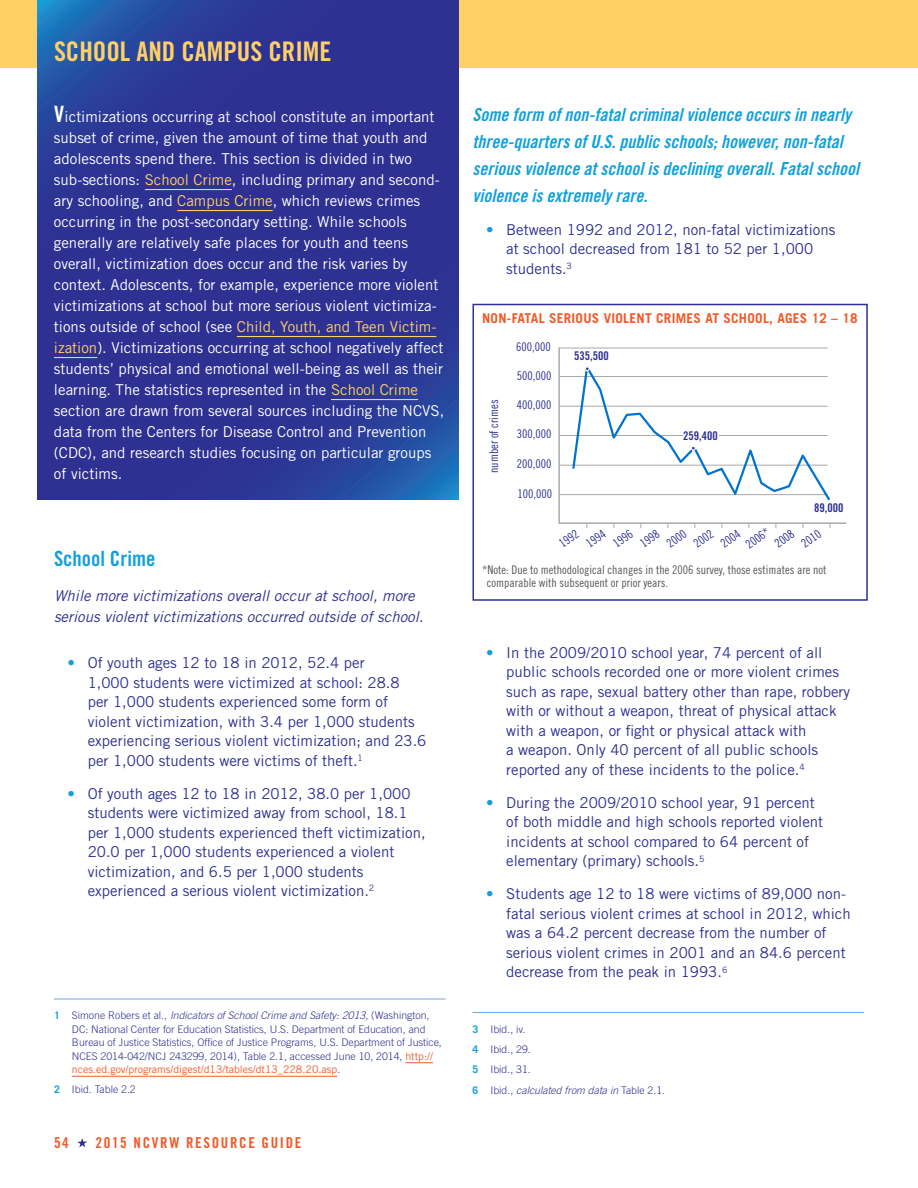
<style>
.page{position:relative;width:918px;height:1188px;background:#fff}
.page>*{position:absolute;margin:0;border:0;box-sizing:border-box;transform-origin:0 0}
.t1{font:27px "Trade Gothic LT Std Bd Cn 20";color:#fed066}
.t2{font:21px "Trade Gothic LT Std Bd Cn 20";color:#12a0db}
.t3{font:18px/27px "Trade Gothic LT Std Bd Cn 20 Obl";color:#12a0db}
.t4{font:15px/19.5px "Trade Gothic LT Std";color:#2e3092}
.t5{font:15px/21px "Trade Gothic LT Std";color:#fff}
.t6{font:italic 15px/21px "Trade Gothic LT Std";color:#2e3092}
.t7{font:15px "Trade Gothic LT Std Bd Cn 20";letter-spacing:.11em;color:#f15929}
.t8{font:700 13.5px "Trade Gothic LT Std";letter-spacing:.02em;color:#f15929}
.t9{font:12px/13.5px "Trade Gothic LT Std Cn 18";color:#57585a}
.t10{font:12px "Trade Gothic LT Std Cn 18";color:#2e3092}
.t11{font:12px "Trade Gothic LT Std Bd Cn 20";color:#2e3092}
.t12{font:300 10.5px/13.5px "Trade Gothic LT Std";color:#2e3092}
.s1{font-family:"Trade Gothic LT Std Bd Cn 20";font-size:22.5px}
.s2{color:#fed066}
.s3{color:#12a0db}
.s4{font-weight:700;color:#12a0db}
.s5{font-style:italic}
.s6{font-weight:400;color:#f15929}
</style>
<div class="page">
<svg style="left:77px;top:1138px;width:10px;height:10px"></svg>
<div style="left:0;top:0;width:918px;height:68px;background:#fed066"></div>
<svg style="left:37px;top:0;width:421px;height:500px;background:#2c3594"></svg>
<hr style="left:145px;top:189px;width:87px;height:1px;background:#fed066">
<hr style="left:177px;top:210px;width:96px;height:1px;background:#fed066">
<hr style="left:237px;top:336px;width:199px;height:1px;background:#fed066">
<hr style="left:54px;top:357px;width:43px;height:1px;background:#fed066">
<hr style="left:331px;top:399px;width:87px;height:1px;background:#fed066">
<hr style="left:54px;top:999px;width:392px;height:1px;background:#6fa7e3">
<svg style="left:405px;top:1062px;width:28px;height:1px"></svg>
<hr style="left:72px;top:1076px;width:265px;height:1px;background:#f15929">
<hr style="left:472px;top:1012px;width:392px;height:1px;background:#6fa7e3">
<div style="left:472px;top:304px;width:396px;height:297px;border:2px solid #2e3092"></div>
<svg style="left:558px;top:347px;width:289px;height:178px"></svg>
<hr style="left:560px;top:348px;width:268px;height:1px;background:#a8a9ad">
<hr style="left:560px;top:465px;width:268px;height:1px;background:#a8a9ad">
<hr style="left:560px;top:406px;width:268px;height:1px;background:#a8a9ad">
<hr style="left:560px;top:376px;width:268px;height:1px;background:#a8a9ad">
<hr style="left:560px;top:435px;width:268px;height:1px;background:#a8a9ad">
<hr style="left:560px;top:494px;width:268px;height:1px;background:#a8a9ad">
<div style="left:814px;top:504px;width:29px;height:11px;background:#fff"></div>
<div style="left:574px;top:351px;width:36px;height:12px;background:#fff"></div>
<svg style="left:571px;top:365px;width:261px;height:137px"></svg>
<p class="t1" style="left:54px;top:35px;width:279px">SCHOOL AND CAMPUS CRIME</p>
<p class="t5" style="left:54px;top:106px;width:392px"><span class="s1">V</span>ictimizations occurring at school constitute an important subset of crime, given the amount of time that youth and adolescents spend there. This section is divided in two sub-sections: <span class="s2">School Crime</span>, including primary and second&shy;ary schooling, and <span class="s2">Campus Crime</span>, which reviews crimes occurring in the post-secondary setting. While schools generally are relatively safe places for youth and teens overall, victimization does occur and the risk varies by context. Adolescents, for example, experience more violent victimizations at school but more serious violent victimiza&shy;tions outside of school (see <span class="s2">Child, Youth, and Teen Victim&shy;ization</span>). Victimizations occurring at school negatively affect students’ physical and emotional well-being as well as their learning. The statistics represented in the <span class="s2">School Crime </span>section are drawn from several sources including the NCVS, data from the Centers for Disease Control and Prevention (CDC), and research studies focusing on particular groups of victims.</p>
<p class="t2" style="left:54px;top:546px;width:103px">School Crime</p>
<p class="t6" style="left:54px;top:585px;width:371px">While more victimizations overall occur at school, more serious violent victimizations occurred outside of school.</p>
<p class="t4" style="left:88px;top:653px;width:340px;text-indent:-20px"><span class="s3">•</span> Of youth ages 12 to 18 in 2012, 52.4 per<br>1,000 students were victimized at school: 28.8<br>per 1,000 students experienced some form of violent victimization, with 3.4 per 1,000 students experiencing serious violent victimization; and 23.6 per 1,000 students were victims of theft.<sup>1</sup></p>
<p class="t4" style="left:88px;top:783px;width:339px;text-indent:-20px"><span class="s3">•</span> Of youth ages 12 to 18 in 2012, 38.0 per 1,000 students were victimized away from school, 18.1 per 1,000 students experienced theft victimization, 20.0 per 1,000 students experienced a violent victimization, and 6.5 per 1,000 students experienced a serious violent victimization.<sup>2</sup></p>
<p class="t12" style="left:72px;top:1009px;width:371px;text-indent:-18px"><span class="s4">1</span> Simone Robers et al., <span class="s5">Indicators of School Crime and Safety: 2013,</span> (Washington, DC: National Center for Education Statistics, U.S. Department of Education, and Bureau of Justice Statistics, Office of Justice Programs, U.S. Department of Justice, NCES 2014-042/NCJ 243299, 2014), Table 2.1, accessed June 10, 2014, <span class="s6">http:// nces.ed.gov/programs/digest/d13/tables/dt13_228.20.asp</span>.</p>
<p class="t12" style="left:54px;top:1083px;width:83px"><span class="s4">2</span> Ibid. Table 2.2</p>
<p class="t7" style="left:54px;top:1133px;width:16px">54</p>
<p class="t7" style="left:95px;top:1133px;width:208px">2015 NCVRW RESOURCE GUIDE</p>
<p class="t3" style="left:472px;top:101px;width:388px">Some form of non-fatal criminal violence occurs in nearly three-quarters of U.S. public schools; however, non-fatal serious violence at school is declining overall. Fatal school violence is extremely rare.</p>
<p class="t4" style="left:506px;top:220px;width:331px;text-indent:-20px"><span class="s3">•</span> Between 1992 and 2012, non-fatal victimizations at school decreased from 181 to 52 per 1,000 students.<sup>3</sup></p>
<p class="t8" style="left:482px;top:310px;width:377px">NON-FATAL SERIOUS VIOLENT CRIMES AT SCHOOL, AGES 12 – 18</p>
<p class="t10" style="left:487px;top:473px;width:75px;rotate:-90deg">number of crimes</p>
<p class="t10" style="left:516px;top:340px;width:36px">600,000</p>
<p class="t10" style="left:517px;top:369px;width:36px">500,000</p>
<p class="t10" style="left:517px;top:398px;width:36px">400,000</p>
<p class="t10" style="left:517px;top:427px;width:36px">300,000</p>
<p class="t10" style="left:517px;top:457px;width:36px">200,000</p>
<p class="t10" style="left:517px;top:486px;width:36px">100,000</p>
<p class="t11" style="left:574px;top:348px;width:36px">535,500</p>
<p class="t11" style="left:683px;top:428px;width:36px">259,400</p>
<p class="t11" style="left:814px;top:501px;width:31px">89,000</p>
<p class="t10" style="left:556px;top:539px;width:23px;rotate:-36deg">1992</p>
<p class="t10" style="left:637px;top:539px;width:23px;rotate:-36deg">1998</p>
<p class="t10" style="left:664px;top:539px;width:23px;rotate:-36deg">2000</p>
<p class="t10" style="left:691px;top:539px;width:23px;rotate:-36deg">2002</p>
<p class="t10" style="left:718px;top:539px;width:23px;rotate:-36deg">2004</p>
<p class="t10" style="left:743px;top:540px;width:28px;rotate:-36deg">2006*</p>
<p class="t10" style="left:772px;top:539px;width:23px;rotate:-36deg">2008</p>
<p class="t9" style="left:487px;top:563px;width:341px;text-indent:-5px">*Note: Due to methodological changes in the 2006 survey, those estimates are not comparable with subsequent or prior years.</p>
<p class="t10" style="left:799px;top:539px;width:23px;rotate:-36deg">2010</p>
<p class="t10" style="left:583px;top:539px;width:23px;rotate:-36deg">1994</p>
<p class="t10" style="left:610px;top:539px;width:23px;rotate:-36deg">1996</p>
<p class="t4" style="left:506px;top:643px;width:346px;text-indent:-20px"><span class="s3">•</span> In the 2009/2010 school year, 74 percent of all public schools recorded one or more violent crimes such as rape, sexual battery other than rape, robbery with or without a weapon, threat of physical attack with a weapon, or fight or physical attack with<br>a weapon. Only 40 percent of all public schools reported any of these incidents to the police.<sup>4</sup></p>
<p class="t4" style="left:506px;top:793px;width:319px;text-indent:-20px"><span class="s3">•</span> During the 2009/2010 school year, 91 percent of both middle and high schools reported violent incidents at school compared to 64 percent of elementary (primary) schools.<sup>5</sup></p>
<p class="t4" style="left:506px;top:884px;width:346px;text-indent:-20px"><span class="s3">•</span> Students age 12 to 18 were victims of 89,000 non&shy;fatal serious violent crimes at school in 2012, which was a 64.2 percent decrease from the number of serious violent crimes in 2001 and an 84.6 percent decrease from the peak in 1993.<sup>6</sup></p>
<p class="t12" style="left:472px;top:1019px;width:194px;line-height:20.2px"><span class="s4">3</span> Ibid., iv.<br><span class="s4">4</span> Ibid., 29.<br><span class="s4">5</span> Ibid., 31.<br><span class="s4">6</span> Ibid., <span class="s5">calculated from data in</span> Table 2.1.</p>
</div>
